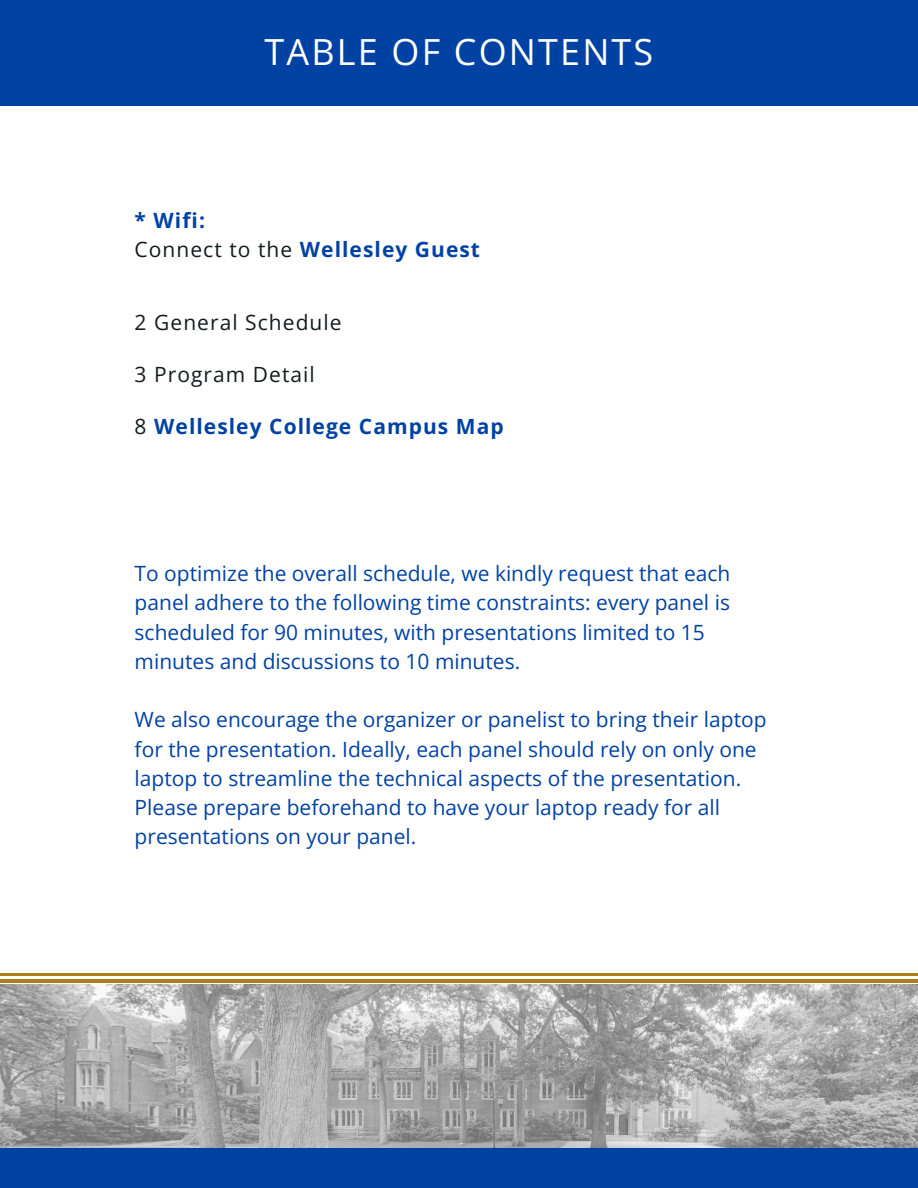
<style>
.page{position:relative;width:918px;height:1188px;background:#fff}
.page>*{position:absolute;margin:0;border:0;box-sizing:border-box;transform-origin:0 0}
.t1{font:36px "Open Sans";letter-spacing:.06em;color:#fff}
.t2{font:21px/29.2px "Open Sans";color:#0042a4}
.t3{font:700 21px "Open Sans";letter-spacing:.05em;color:#0042a4}
.t4{font:21px "Open Sans";letter-spacing:.05em;color:#111b1e}
.s1{font-weight:400;color:#111b1e}
</style>
<div class="page">
<div style="left:0;top:0;width:918px;height:106px;background:#0042a4"></div>
<img style="left:0;top:984px;width:918px;height:164px">
<div style="left:0;top:1148px;width:918px;height:40px;background:#0042a4"></div>
<hr style="left:0;top:973px;width:918px;height:2px;background:#af7f17">
<hr style="left:0;top:979px;width:918px;height:3px;background:#af7f17">
<p class="t1" style="left:265px;top:27px;width:390px">TABLE OF CONTENTS</p>
<p class="t3" style="left:135px;top:205px;width:72px">* Wifi:</p>
<p class="t3" style="left:135px;top:235px;width:347px"><span class="s1">Connect to the</span> Wellesley Guest</p>
<p class="t4" style="left:135px;top:308px;width:209px">2 General Schedule</p>
<p class="t4" style="left:135px;top:360px;width:182px">3 Program Detail</p>
<p class="t3" style="left:135px;top:411px;width:371px"><span class="s1">8</span> Wellesley College Campus Map</p>
<p class="t2" style="left:135px;top:558px;width:597px">To optimize the overall schedule, we kindly request that each panel adhere to the following time constraints: every panel is scheduled for 90 minutes, with presentations limited to 15 minutes and discussions to 10 minutes.</p>
<p class="t2" style="left:135px;top:705px;width:633px">We also encourage the organizer or panelist to bring their laptop for the presentation. Ideally, each panel should rely on only one laptop to streamline the technical aspects of the presentation.<br>Please prepare beforehand to have your laptop ready for all presentations on your panel.</p>
</div>
